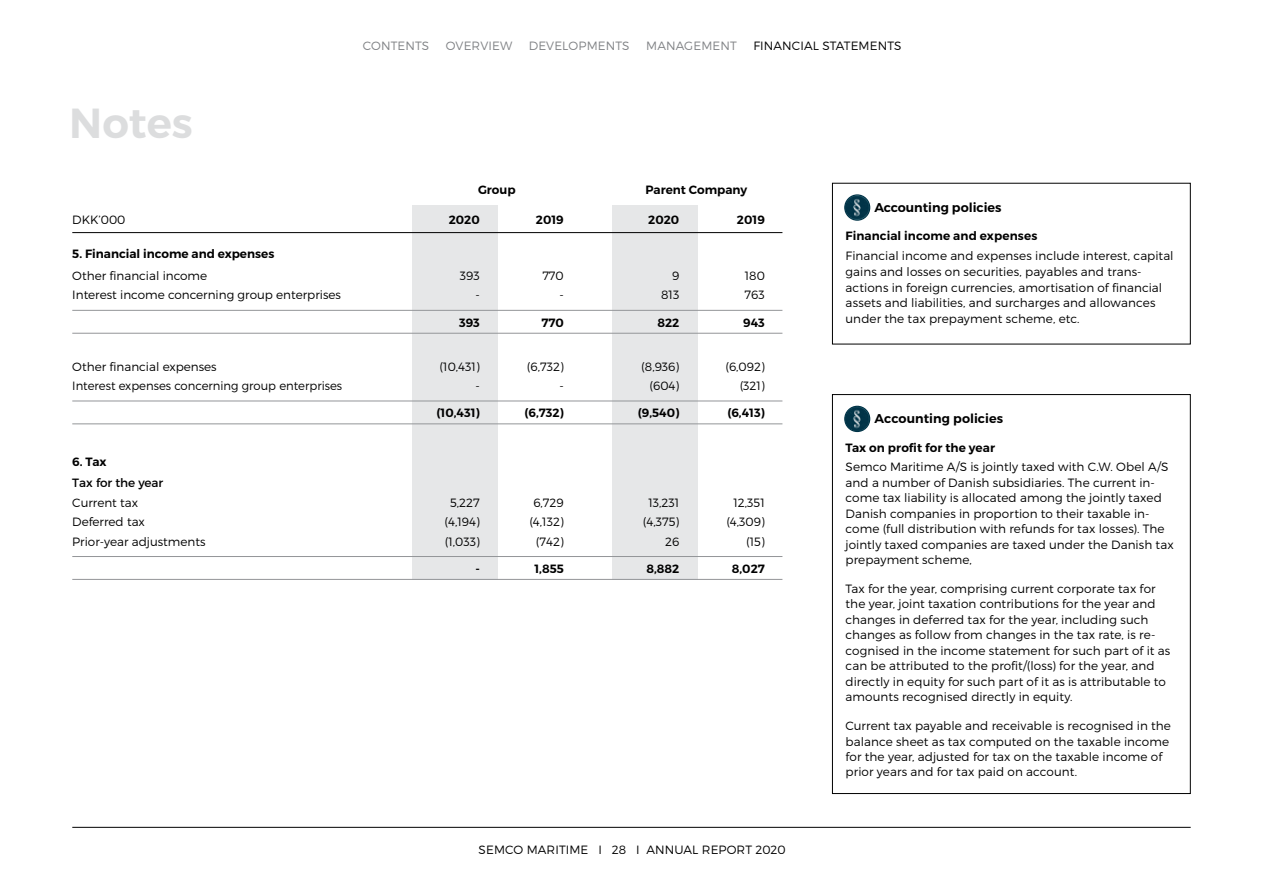
<style>
.page{position:relative;width:1263px;height:893px;background:#fff}
.page>*{position:absolute;margin:0;border:0;box-sizing:border-box;transform-origin:0 0}
.t1{font:600 42px "Montserrat";color:#dcddde}
.t2{font:600 12.75px "Montserrat";color:#000}
.t3{font:300 12px/15.5px "Montserrat";letter-spacing:.005em;color:#000}
.t4{font:600 12px "Montserrat";color:#000}
.t5{font:300 12px "Montserrat";letter-spacing:.01em;color:#808285}
.t6{font:12px "Montserrat";color:#000}
</style>
<div class="page">
<hr style="left:72px;top:827px;width:1119px;height:1px;background:#000">
<div style="left:832px;top:183px;width:359px;height:161px;border:1px solid #000"></div>
<img style="left:846px;top:195px;width:24px;height:25px">
<div style="left:844px;top:194px;width:26px;height:27px;border:1px solid #003347;border-radius:50%"></div>
<div style="left:832px;top:394px;width:359px;height:400px;border:1px solid #000"></div>
<img style="left:845px;top:407px;width:25px;height:24px">
<div style="left:844px;top:406px;width:26px;height:26px;border:1px solid #003347;border-radius:50%"></div>
<div style="left:612px;top:205px;width:85px;height:375px;background:#e6e7e8"></div>
<div style="left:412px;top:205px;width:85px;height:375px;background:#e6e7e8"></div>
<hr style="left:72px;top:232px;width:710px;height:1px;background:#000">
<hr style="left:72px;top:310px;width:710px;height:1px;background:#939598">
<hr style="left:72px;top:333px;width:710px;height:1px;background:#939598">
<hr style="left:72px;top:401px;width:710px;height:1px;background:#939598">
<hr style="left:72px;top:424px;width:710px;height:1px;background:#939598">
<hr style="left:72px;top:556px;width:710px;height:1px;background:#939598">
<hr style="left:72px;top:579px;width:710px;height:1px;background:#939598">
<h1 class="t1" style="left:69px;top:98px;width:125px">Notes</h1>
<p class="t5" style="left:363px;top:38px;width:68px">CONTENTS</p>
<p class="t5" style="left:446px;top:38px;width:68px">OVERVIEW</p>
<p class="t5" style="left:529px;top:38px;width:102px">DEVELOPMENTS</p>
<p class="t5" style="left:646px;top:38px;width:92px">MANAGEMENT</p>
<p class="t3" style="left:753px;top:38px;width:150px">FINANCIAL STATEMENTS</p>
<p class="t4" style="left:478px;top:183px;width:39px">Group</p>
<p class="t4" style="left:645px;top:183px;width:103px">Parent Company</p>
<p class="t3" style="left:72px;top:212px;width:55px">DKK’000</p>
<p class="t4" style="left:449px;top:212px;width:33px">2020</p>
<p class="t4" style="left:536px;top:212px;width:29px">2019</p>
<p class="t4" style="left:648px;top:212px;width:33px">2020</p>
<p class="t4" style="left:737px;top:212px;width:29px">2019</p>
<p class="t4" style="left:72px;top:247px;width:204px">5. Financial income and expenses</p>
<p class="t3" style="left:72px;top:268px;width:136px">Other financial income</p>
<p class="t3" style="left:460px;top:268px;width:21px">393</p>
<p class="t3" style="left:542px;top:268px;width:23px">770</p>
<p class="t3" style="left:672px;top:268px;width:9px">9</p>
<p class="t3" style="left:745px;top:268px;width:22px">180</p>
<p class="t3" style="left:72px;top:287px;width:270px">Interest income concerning group enterprises</p>
<p class="t3" style="left:475px;top:287px;width:6px">-</p>
<p class="t3" style="left:559px;top:287px;width:6px">-</p>
<p class="t3" style="left:661px;top:287px;width:20px">813</p>
<p class="t3" style="left:745px;top:287px;width:22px">763</p>
<p class="t4" style="left:459px;top:315px;width:22px">393</p>
<p class="t4" style="left:541px;top:315px;width:24px">770</p>
<p class="t4" style="left:657px;top:315px;width:23px">822</p>
<p class="t4" style="left:743px;top:315px;width:23px">943</p>
<p class="t3" style="left:72px;top:358px;width:146px">Other financial expenses</p>
<p class="t3" style="left:440px;top:358px;width:42px">(10,431)</p>
<p class="t3" style="left:527px;top:358px;width:39px">(6,732)</p>
<p class="t3" style="left:641px;top:358px;width:40px">(8,936)</p>
<p class="t3" style="left:725px;top:358px;width:41px">(6,092)</p>
<p class="t3" style="left:72px;top:378px;width:271px">Interest expenses concerning group enterprises</p>
<p class="t3" style="left:475px;top:378px;width:6px">-</p>
<p class="t3" style="left:559px;top:378px;width:6px">-</p>
<p class="t3" style="left:649px;top:378px;width:31px">(604)</p>
<p class="t3" style="left:740px;top:378px;width:27px">(321)</p>
<p class="t4" style="left:437px;top:406px;width:45px">(10,431)</p>
<p class="t4" style="left:524px;top:406px;width:41px">(6,732)</p>
<p class="t4" style="left:638px;top:406px;width:43px">(9,540)</p>
<p class="t4" style="left:727px;top:406px;width:39px">(6,413)</p>
<p class="t4" style="left:72px;top:454px;width:36px">6. Tax</p>
<p class="t6" style="left:72px;top:475px;width:93px">Tax for the year</p>
<p class="t3" style="left:72px;top:494px;width:67px">Current tax</p>
<p class="t3" style="left:450px;top:494px;width:31px">5,227</p>
<p class="t3" style="left:533px;top:494px;width:32px">6,729</p>
<p class="t3" style="left:648px;top:494px;width:32px">13,231</p>
<p class="t3" style="left:733px;top:494px;width:33px">12,351</p>
<p class="t3" style="left:72px;top:514px;width:74px">Deferred tax</p>
<p class="t3" style="left:444px;top:514px;width:37px">(4,194)</p>
<p class="t3" style="left:529px;top:514px;width:36px">(4,132)</p>
<p class="t3" style="left:643px;top:514px;width:38px">(4,375)</p>
<p class="t3" style="left:726px;top:514px;width:40px">(4,309)</p>
<p class="t3" style="left:72px;top:533px;width:135px">Prior-year adjustments</p>
<p class="t3" style="left:445px;top:533px;width:37px">(1,033)</p>
<p class="t3" style="left:536px;top:533px;width:29px">(742)</p>
<p class="t3" style="left:665px;top:533px;width:16px">26</p>
<p class="t3" style="left:746px;top:533px;width:20px">(15)</p>
<p class="t4" style="left:475px;top:561px;width:6px">-</p>
<p class="t4" style="left:534px;top:561px;width:31px">1,855</p>
<p class="t4" style="left:646px;top:561px;width:34px">8,882</p>
<p class="t4" style="left:732px;top:561px;width:34px">8,027</p>
<p class="t3" style="left:479px;top:841px;width:309px">SEMCO MARITIME I 28 I ANNUAL REPORT 2020</p>
<p class="t2" style="left:874px;top:199px;width:129px">Accounting policies</p>
<p class="t4" style="left:845px;top:228px;width:193px">Financial income and expenses</p>
<p class="t3" style="left:845px;top:248px;width:330px">Financial income and expenses include interest, capital gains and losses on securities, payables and trans&shy;actions in foreign currencies, amortisation of financial assets and liabilities, and surcharges and allowances under the tax prepayment scheme, etc.</p>
<p class="t2" style="left:874px;top:411px;width:130px">Accounting policies</p>
<p class="t4" style="left:845px;top:440px;width:151px">Tax on profit for the year</p>
<p class="t3" style="left:845px;top:459px;width:330px">Semco Maritime A/S is jointly taxed with C.W. Obel A/S and a number of Danish subsidiaries. The current in&shy;come tax liability is allocated among the jointly taxed Danish companies in proportion to their taxable in&shy;come (full distribution with refunds for tax losses). The jointly taxed companies are taxed under the Danish tax prepayment scheme,</p>
<p class="t3" style="left:845px;top:581px;width:326px">Tax for the year, comprising current corporate tax for the year, joint taxation contributions for the year and changes in deferred tax for the year, including such changes as follow from changes in the tax rate, is re&shy;cognised in the income statement for such part of it as can be attributed to the profit/(loss) for the year, and directly in equity for such part of it as is attributable to amounts recognised directly in equity.</p>
<p class="t3" style="left:845px;top:718px;width:327px">Current tax payable and receivable is recognised in the balance sheet as tax computed on the taxable income for the year, adjusted for tax on the taxable income of prior years and for tax paid on account.</p>
</div>
